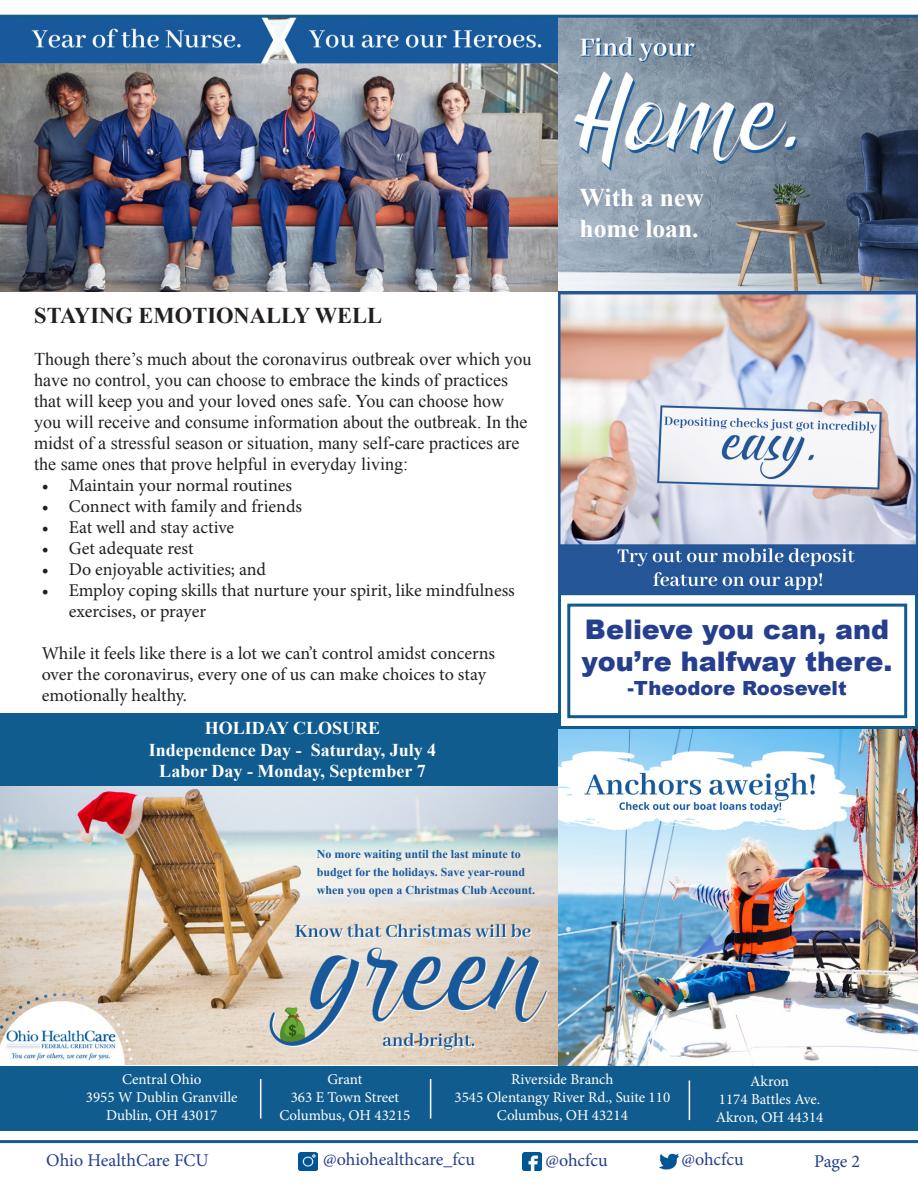
<style>
.page{position:relative;width:918px;height:1188px;background:#fff}
.page>*{position:absolute;margin:0;border:0;box-sizing:border-box;transform-origin:0 0}
.t1{font:900 27px/32.4px "Arial";color:#253f8e}
.t2{font:700 25.5px/30.6px "Times New Roman";color:#fff}
.t3{font:700 22.5px "Times New Roman";color:#231f20}
.t4{font:900 19.5px "Arial";color:#253f8e}
.t5{font:18px/21px "Times New Roman";color:#231f20}
.t6{font:18px/21px "Minion Pro";letter-spacing:-.005em;color:#231f20}
.t7{font:700 18px "Times New Roman";color:#fff}
.t8{font:18px "Minion Pro";letter-spacing:-.005em;color:#253f8e}
.t9{font:15px "Minion Pro";color:#fff}
.t10{font:700 12px/18px "Times New Roman";color:#18599b}
</style>
<div class="page">
<hr style="left:0;top:1140px;width:918px;height:3px;background:#115c8e">
<div style="left:0;top:713px;width:558px;height:74px;background:#115c8e"></div>
<div style="left:0;top:1066px;width:918px;height:65px;background:#115c8e"></div>
<hr style="left:260px;top:1079px;width:1px;height:40px;background:#fff">
<hr style="left:430px;top:1079px;width:1px;height:40px;background:#fff">
<hr style="left:689px;top:1080px;width:1px;height:40px;background:#fff">
<img style="left:0;top:18px;width:918px;height:274px">
<hr style="left:0;top:15px;width:918px;height:3px;background:#115c8e">
<div style="left:567px;top:604px;width:340px;height:114px;border:3px solid #115c8e"></div>
<div style="left:558px;top:592px;width:360px;height:137px;border:3px solid #115c8e"></div>
<img style="left:558px;top:291px;width:360px;height:303px">
<img style="left:558px;top:729px;width:360px;height:337px">
<img style="left:0;top:787px;width:558px;height:277px">
<img style="left:660px;top:1153px;width:18px;height:17px">
<img style="left:522px;top:1153px;width:19px;height:18px">
<img style="left:299px;top:1153px;width:18px;height:18px">
<p class="t3" style="left:34px;top:300px;width:350px">STAYING EMOTIONALLY WELL</p>
<p class="t5" style="left:34px;top:348px;width:499px">Though there’s much about the coronavirus outbreak over which you have no control, you can choose to embrace the kinds of practices that will keep you and your loved ones safe. You can choose how you will receive and consume information about the outbreak. In the midst of a stressful season or situation, many self-care practices are the same ones that prove helpful in everyday living:</p>
<p class="t6" style="left:42px;top:475px;width:252px">• Maintain your normal routines</p>
<p class="t6" style="left:42px;top:496px;width:262px">• Connect with family and friends</p>
<p class="t6" style="left:42px;top:517px;width:194px">• Eat well and stay active</p>
<p class="t6" style="left:42px;top:538px;width:153px">• Get adequate rest</p>
<p class="t6" style="left:42px;top:559px;width:226px">• Do enjoyable activities; and</p>
<p class="t6" style="left:69px;top:580px;width:448px;text-indent:-27px">• Employ coping skills that nurture your spirit, like mindfulness exercises, or prayer</p>
<p class="t6" style="left:42px;top:643px;width:455px">While it feels like there is a lot we can’t control amidst concerns over the coronavirus, every one of us can make choices to stay emotionally healthy.</p>
<p class="t7" style="left:205px;top:716px;width:177px">HOLIDAY CLOSURE</p>
<p class="t7" style="left:149px;top:737px;width:289px">Independence Day - Saturday, July 4</p>
<p class="t7" style="left:159px;top:759px;width:268px">Labor Day - Monday, September 7</p>
<p class="t10" style="left:317px;top:844px;width:220px">No more waiting until the last minute to budget for the holidays. Save year-round when you open a Christmas Club Account.</p>
<p class="t2" style="left:580px;top:182px;width:126px">With a new home loan.</p>
<p class="t1" style="left:582px;top:612px;width:312px">Believe you can, and you’re halfway there.</p>
<p class="t4" style="left:627px;top:674px;width:221px">-Theodore Roosevelt</p>
<p class="t9" style="left:122px;top:1069px;width:81px">Central Ohio</p>
<p class="t9" style="left:86px;top:1087px;width:153px">3955 W Dublin Granville</p>
<p class="t9" style="left:106px;top:1105px;width:113px">Dublin, OH 43017</p>
<p class="t9" style="left:327px;top:1069px;width:37px">Grant</p>
<p class="t9" style="left:291px;top:1087px;width:110px">363 E Town Street</p>
<p class="t9" style="left:279px;top:1105px;width:133px">Columbus, OH 43215</p>
<p class="t9" style="left:511px;top:1069px;width:104px">Riverside Branch</p>
<p class="t9" style="left:454px;top:1087px;width:217px">3545 Olentangy River Rd., Suite 110</p>
<p class="t9" style="left:497px;top:1105px;width:133px">Columbus, OH 43214</p>
<p class="t9" style="left:750px;top:1071px;width:40px">Akron</p>
<p class="t9" style="left:719px;top:1089px;width:103px">1174 Battles Ave.</p>
<p class="t9" style="left:716px;top:1107px;width:109px">Akron, OH 44314</p>
<p class="t8" style="left:46px;top:1148px;width:164px">Ohio HealthCare FCU</p>
<p class="t8" style="left:323px;top:1148px;width:153px">@ohiohealthcare_fcu</p>
<p class="t8" style="left:546px;top:1148px;width:64px">@ohcfcu</p>
<p class="t8" style="left:682px;top:1148px;width:64px">@ohcfcu</p>
<p class="t8" style="left:814px;top:1149px;width:48px">Page 2</p>
</div>
